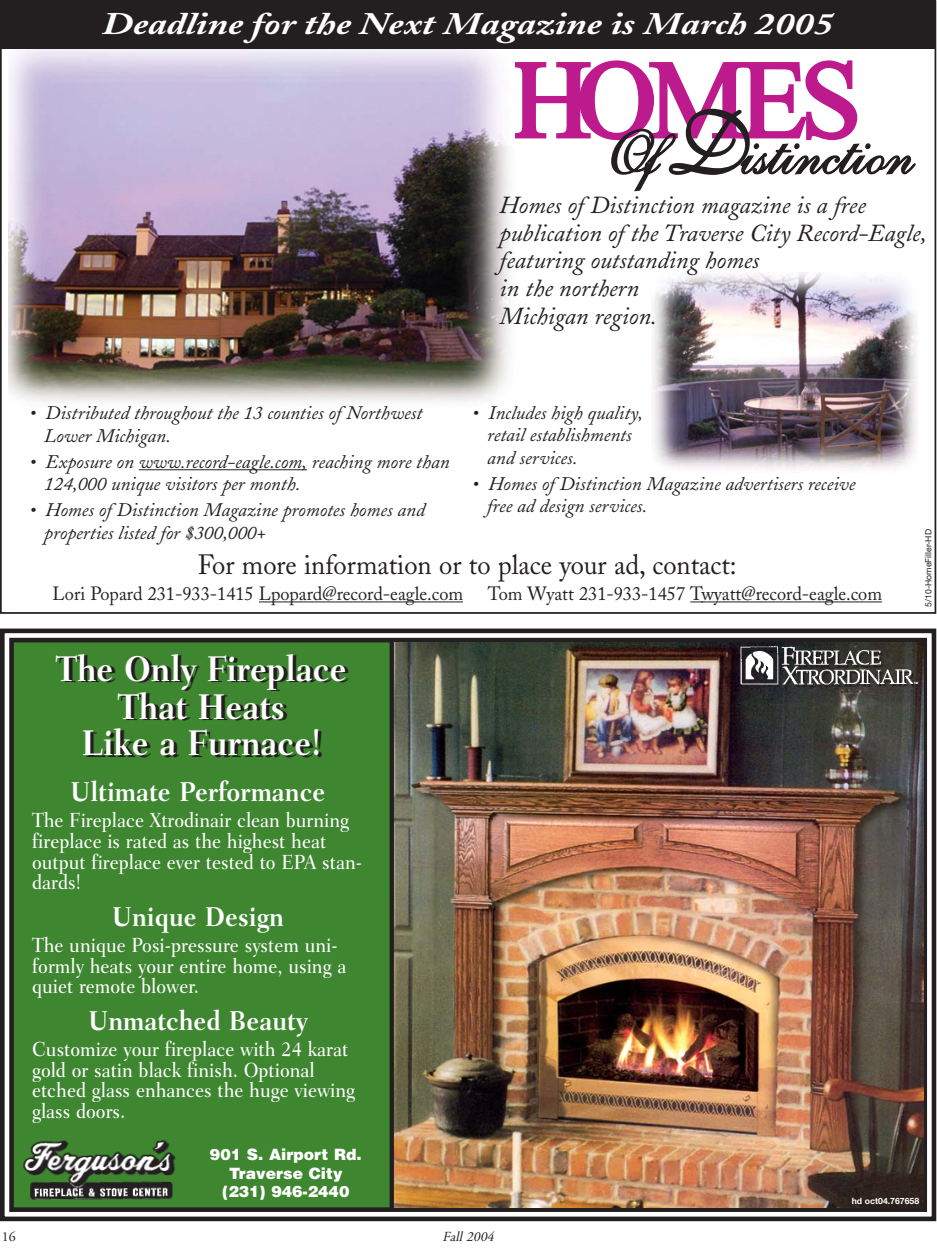
<style>
.page{position:relative;width:937px;height:1248px;background:#fff}
.page>*{position:absolute;margin:0;border:0;box-sizing:border-box;transform-origin:0 0}
.t1{font:110.25px "Times New Roman";letter-spacing:-.07em;color:#bc1a8d}
.t2{font:61.6px "Shelley Volante Script";letter-spacing:-.005em;color:#231f20}
.t3{font:700 36.4px/37.3px "Fairfield LH";color:#fff;text-align:center;scale:.9 1}
.t4{font:italic 700 31.15px "Adobe Caslon";color:#fff;scale:1.25 1}
.t5{font:700 27.65px "Fairfield LH";color:#fff;scale:.9 1}
.t6{font:27.65px "Adobe Caslon";color:#231f20;scale:.96 1}
.t7{font:italic 24.32px/27.7px "Adobe Caslon";color:#231f20}
.t8{font:500 20.82px/20.8px "Fairfield LH";color:#fff;scale:.9 1}
.t9{font:italic 19.07px/22.6px "Adobe Caslon";color:#231f20}
.t10{font:19.07px "Adobe Caslon";color:#231f20;scale:.96 1}
.t11{font:900 15.58px/18.7px "Helvetica";color:#fff;text-align:center}
.t12{font:italic 13.83px "Adobe Garamond";color:#231f20}
.t13{font:13.83px "Adobe Garamond";color:#231f20}
.t14{font:8.58px "Helvetica Neue";color:#231f20}
.t15{font:700 8.58px "Helvetica Neue";color:#fff}
.s1{font-size:90.12px}
</style>
<div class="page">
<svg style="left:0;top:628px;width:936px;height:594px;background:#47823b"></svg>
<img style="left:394px;top:642px;width:528px;height:565px">
<img style="left:740px;top:647px;width:182px;height:43px">
<img style="left:739px;top:646px;width:181px;height:43px">
<div style="left:389px;top:640px;width:5px;height:568px;background:#231f20"></div>
<img style="left:23px;top:1138px;width:157px;height:65px">
<hr style="left:259px;top:601px;width:54px;height:1px;background:#231f20">
<hr style="left:313px;top:601px;width:30px;height:1px;background:#231f20">
<hr style="left:343px;top:601px;width:30px;height:1px;background:#231f20">
<hr style="left:373px;top:601px;width:75px;height:1px;background:#231f20">
<svg style="left:448px;top:601px;width:15px;height:1px"></svg>
<hr style="left:701px;top:601px;width:60px;height:1px;background:#231f20">
<hr style="left:761px;top:601px;width:31px;height:1px;background:#231f20">
<hr style="left:792px;top:601px;width:75px;height:1px;background:#231f20">
<svg style="left:867px;top:601px;width:14px;height:1px"></svg>
<img style="left:9px;top:49px;width:501px;height:353px">
<hr style="left:139px;top:469px;width:42px;height:1px;background:#231f20">
<svg style="left:181px;top:469px;width:37px;height:1px"></svg>
<hr style="left:218px;top:469px;width:52px;height:1px;background:#231f20">
<hr style="left:270px;top:469px;width:37px;height:1px;background:#231f20">
<div style="left:0;top:0;width:935px;height:49px;background:#231f20"></div>
<img style="left:652px;top:273px;width:265px;height:197px">
<h3 class="t4" style="left:102px;top:11px;width:586px">Deadline for the Next Magazine is March 2005</h3>
<h1 class="t1" style="left:511px;top:60px;width:351px">HOMES</h1>
<h2 class="t2" style="left:592px;top:136px;width:312px">Of<span class="s1">D</span>istinction</h2>
<p class="t7" style="left:499px;top:194px;width:428px">Homes of Distinction magazine is a free publication of the Traverse City Record-Eagle, featuring outstanding homes<br>in the northern<br>Michigan region.</p>
<p class="t9" style="left:44px;top:404px;width:379px;text-indent:-15px">• Distributed throughout the 13 counties of Northwest<br>Lower Michigan.</p>
<p class="t9" style="left:44px;top:452px;width:407px;text-indent:-15px">• Exposure on www.record-eagle.com, reaching more than<br>124,000 unique visitors per month.</p>
<p class="t9" style="left:44px;top:501px;width:382px;text-indent:-15px">• Homes of Distinction Magazine promotes homes and properties listed for $300,000+</p>
<p class="t9" style="left:487px;top:403px;width:157px;text-indent:-15px">• Includes high quality, retail establishments and services.</p>
<p class="t9" style="left:487px;top:474px;width:369px;text-indent:-15px">• Homes of Distinction Magazine advertisers receive free ad design services.</p>
<h3 class="t6" style="left:198px;top:554px;width:562px">For more information or to place your ad, contact:</h3>
<p class="t10" style="left:52px;top:586px;width:429px">Lori Popard 231-933-1415 Lpopard@record-eagle.com</p>
<p class="t10" style="left:487px;top:586px;width:412px">Tom Wyatt 231-933-1457 Twyatt@record-eagle.com</p>
<h3 class="t3" style="left:56px;top:653px;width:324px">The Only Fireplace<br>That Heats<br>Like a Furnace!</h3>
<h3 class="t5" style="left:70px;top:780px;width:285px">Ultimate Performance</h3>
<p class="t8" style="left:32px;top:811px;width:368px">The Fireplace Xtrodinair clean burning fireplace is rated as the highest heat output fireplace ever tested to EPA stan&shy;dards!</p>
<h3 class="t5" style="left:112px;top:905px;width:192px">Unique Design</h3>
<p class="t8" style="left:32px;top:936px;width:351px">The unique Posi-pressure system uni&shy;formly heats your entire home, using a quiet remote blower.</p>
<h3 class="t5" style="left:89px;top:1009px;width:245px">Unmatched Beauty</h3>
<p class="t8" style="left:32px;top:1040px;width:360px">Customize your fireplace with 24 karat gold or satin black finish. Optional etched glass enhances the huge viewing glass doors.</p>
<p class="t14" style="left:925px;top:607px;width:79px;rotate:-90deg">5/10-HomeFiller-HD</p>
<p class="t11" style="left:210px;top:1146px;width:153px">901 S. Airport Rd.<br>Traverse City (231) 946-2440</p>
<p class="t13" style="left:2px;top:1231px;width:15px">16</p>
<p class="t12" style="left:442px;top:1231px;width:56px">Fall 2004</p>
<p class="t15" style="left:851px;top:1198px;width:69px">hd oct04.767658</p>
</div>
